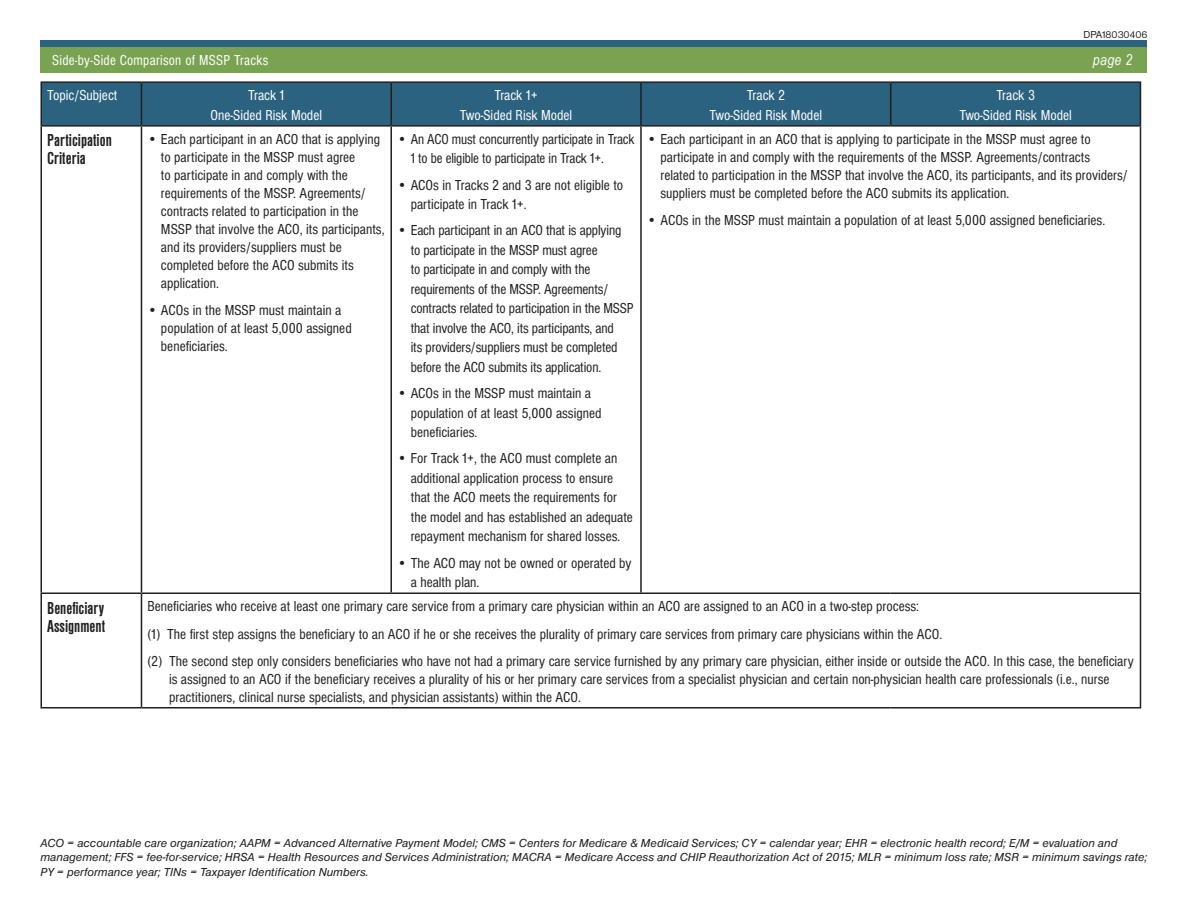
<style>
.page{position:relative;width:1188px;height:918px;background:#fff}
.page>*{position:absolute;margin:0;border:0;box-sizing:border-box;transform-origin:0 0}
.t1{font:700 condensed 18px/18px "Nimbus San D";color:#231f20}
.t2{font:condensed 15px/19.5px "Nimbus San D";color:#231f20}
.t3{font:condensed 15px/19.5px "Nimbus San D";color:#fff;text-align:center}
.t4{font:condensed 15px "Nimbus San D";letter-spacing:.02em;color:#fff}
.t5{font:italic 15px "Arial Narrow";color:#fff}
.t6{font:italic 12px/14.4px "Nimbus San D";color:#231f20}
.t7{font:10.5px "Nimbus San D";color:#231f20}
</style>
<div class="page">
<div style="left:40px;top:47px;width:1108px;height:26px;background:#79a351"></div>
<div style="left:40px;top:40px;width:1108px;height:7px;background:#2b627f"></div>
<div style="left:42px;top:83px;width:1098px;height:42px;background:#2b627f"></div>
<hr style="left:40px;top:81px;width:101px;height:2px;background:#231f20">
<hr style="left:40px;top:83px;width:2px;height:42px;background:#231f20">
<hr style="left:141px;top:81px;width:250px;height:2px;background:#231f20">
<hr style="left:141px;top:83px;width:1px;height:42px;background:#231f20">
<hr style="left:391px;top:81px;width:250px;height:2px;background:#231f20">
<hr style="left:390px;top:83px;width:2px;height:42px;background:#231f20">
<hr style="left:641px;top:81px;width:250px;height:2px;background:#231f20">
<hr style="left:640px;top:83px;width:2px;height:42px;background:#231f20">
<hr style="left:891px;top:81px;width:250px;height:2px;background:#231f20">
<hr style="left:890px;top:83px;width:1px;height:42px;background:#231f20">
<hr style="left:1140px;top:83px;width:1px;height:42px;background:#231f20">
<hr style="left:40px;top:125px;width:101px;height:2px;background:#231f20">
<hr style="left:40px;top:127px;width:2px;height:465px;background:#231f20">
<hr style="left:141px;top:125px;width:250px;height:2px;background:#231f20">
<hr style="left:141px;top:127px;width:1px;height:465px;background:#231f20">
<hr style="left:391px;top:125px;width:250px;height:2px;background:#231f20">
<hr style="left:390px;top:127px;width:2px;height:465px;background:#231f20">
<hr style="left:641px;top:125px;width:250px;height:2px;background:#231f20">
<hr style="left:640px;top:127px;width:2px;height:465px;background:#231f20">
<hr style="left:891px;top:125px;width:250px;height:2px;background:#231f20">
<hr style="left:1140px;top:127px;width:1px;height:465px;background:#231f20">
<hr style="left:40px;top:592px;width:101px;height:2px;background:#231f20">
<hr style="left:40px;top:594px;width:2px;height:113px;background:#231f20">
<hr style="left:141px;top:592px;width:250px;height:2px;background:#231f20">
<hr style="left:141px;top:594px;width:1px;height:113px;background:#231f20">
<hr style="left:391px;top:592px;width:250px;height:2px;background:#231f20">
<hr style="left:641px;top:592px;width:250px;height:2px;background:#231f20">
<hr style="left:891px;top:592px;width:250px;height:2px;background:#231f20">
<hr style="left:1140px;top:594px;width:1px;height:113px;background:#231f20">
<hr style="left:40px;top:707px;width:101px;height:2px;background:#231f20">
<hr style="left:141px;top:707px;width:250px;height:2px;background:#231f20">
<hr style="left:391px;top:707px;width:250px;height:2px;background:#231f20">
<hr style="left:641px;top:707px;width:250px;height:2px;background:#231f20">
<hr style="left:891px;top:707px;width:250px;height:2px;background:#231f20">
<p class="t7" style="left:1084px;top:28px;width:65px">DPA18030406</p>
<p class="t4" style="left:52px;top:52px;width:218px">Side-by-Side Comparison of MSSP Tracks</p>
<p class="t5" style="left:1093px;top:49px;width:41px">page 2</p>
<p class="t3" style="left:47px;top:86px;width:72px">Topic/Subject</p>
<p class="t3" style="left:211px;top:86px;width:113px">Track 1<br>One-Sided Risk Model</p>
<p class="t3" style="left:460px;top:86px;width:114px">Track 1+<br>Two-Sided Risk Model</p>
<p class="t3" style="left:710px;top:86px;width:114px">Track 2<br>Two-Sided Risk Model</p>
<p class="t3" style="left:959px;top:86px;width:114px">Track 3<br>Two-Sided Risk Model</p>
<p class="t1" style="left:47px;top:131px;width:66px">Participation<br>Criteria</p>
<p class="t2" style="left:161px;top:130px;width:225px;line-height:18px;text-indent:-13px">• Each participant in an ACO that is applying to participate in the MSSP must agree<br>to participate in and comply with the requirements of the MSSP. Agreements/ contracts related to participation in the MSSP that involve the ACO, its participants, and its providers/suppliers must be completed before the ACO submits its application.</p>
<p class="t2" style="left:161px;top:301px;width:192px;line-height:18px;text-indent:-14px">• ACOs in the MSSP must maintain a population of at least 5,000 assigned beneficiaries.</p>
<p class="t2" style="left:411px;top:129px;width:225px;text-indent:-14px">• An ACO must concurrently participate in Track<br>1 to be eligible to participate in Track 1+.</p>
<p class="t2" style="left:411px;top:175px;width:214px;text-indent:-14px">• ACOs in Tracks 2 and 3 are not eligible to participate in Track 1+.</p>
<p class="t2" style="left:411px;top:221px;width:224px;text-indent:-14px">• Each participant in an ACO that is applying to participate in the MSSP must agree<br>to participate in and comply with the requirements of the MSSP. Agreements/ contracts related to participation in the MSSP that involve the ACO, its participants, and<br>its providers/suppliers must be completed before the ACO submits its application.</p>
<p class="t2" style="left:411px;top:383px;width:192px;text-indent:-14px">• ACOs in the MSSP must maintain a population of at least 5,000 assigned beneficiaries.</p>
<p class="t2" style="left:411px;top:449px;width:224px;text-indent:-14px">• For Track 1+, the ACO must complete an additional application process to ensure that the ACO meets the requirements for the model and has established an adequate repayment mechanism for shared losses.</p>
<p class="t2" style="left:411px;top:553px;width:222px;text-indent:-14px">• The ACO may not be owned or operated by a health plan.</p>
<p class="t2" style="left:660px;top:130px;width:469px;line-height:18px;text-indent:-13px">• Each participant in an ACO that is applying to participate in the MSSP must agree to participate in and comply with the requirements of the MSSP. Agreements/contracts related to participation in the MSSP that involve the ACO, its participants, and its providers/ suppliers must be completed before the ACO submits its application.</p>
<p class="t2" style="left:647px;top:210px;width:460px">• ACOs in the MSSP must maintain a population of at least 5,000 assigned beneficiaries.</p>
<p class="t1" style="left:47px;top:599px;width:59px">Beneficiary<br>Assignment</p>
<p class="t2" style="left:147px;top:597px;width:773px">Beneficiaries who receive at least one primary care service from a primary care physician within an ACO are assigned to an ACO in a two-step process:</p>
<p class="t2" style="left:147px;top:624px;width:796px">(1) The first step assigns the beneficiary to an ACO if he or she receives the plurality of primary care services from primary care physicians within the ACO.</p>
<p class="t2" style="left:169px;top:652px;width:966px;line-height:18px;text-indent:-22px">(2) The second step only considers beneficiaries who have not had a primary care service furnished by any primary care physician, either inside or outside the ACO. In this case, the beneficiary is assigned to an ACO if the beneficiary receives a plurality of his or her primary care services from a specialist physician and certain non-physician health care professionals (i.e., nurse practitioners, clinical nurse specialists, and physician assistants) within the ACO.</p>
<p class="t6" style="left:40px;top:836px;width:1108px">ACO = accountable care organization; AAPM = Advanced Alternative Payment Model; CMS = Centers for Medicare &amp; Medicaid Services; CY = calendar year; EHR = electronic health record; E/M = evaluation and management; FFS = fee-for-service; HRSA = Health Resources and Services Administration; MACRA = Medicare Access and CHIP Reauthorization Act of 2015; MLR = minimum loss rate; MSR = minimum savings rate;<br>PY = performance year; TINs = Taxpayer Identification Numbers.</p>
</div>
